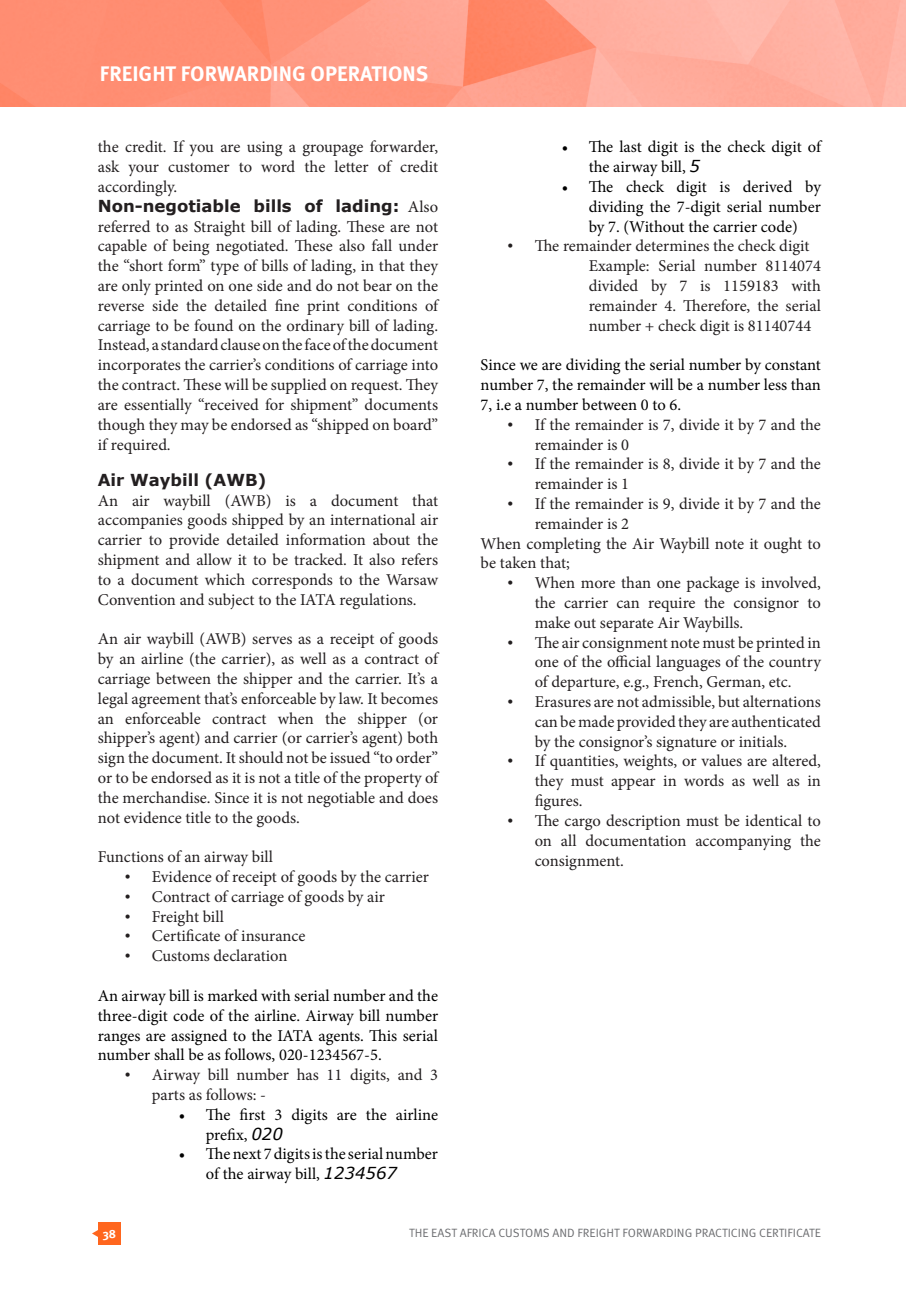
<style>
.page{position:relative;width:906px;height:1289px;background:#fff}
.page>*{position:absolute;margin:0;border:0;box-sizing:border-box;transform-origin:0 0}
.t1{font:700 21px "Meta Pro";color:#fff}
.t2{font:16.5px/19.8px "Minion Pro";letter-spacing:-.005em;color:#231f20;text-align:justify}
.t3{font:16.5px/19.8px "Minion Pro";color:#000;text-align:justify}
.t4{font:700 16.5px "Verdana";color:#231f20}
.t5{font:12px "Meta Pro";color:#6c6d70}
.t6{font:700 12px "Meta Pro";color:#fff}
.s1{font-family:"Verdana";font-weight:700}
.s2{font-family:"Times New Roman"}
.s3{font-family:"Verdana";font-style:italic}
</style>
<div class="page">
<img style="left:0;top:0;width:906px;height:106px">
<div style="left:98px;top:1221px;width:23px;height:23px;background:#ff661e"></div>
<svg style="left:92px;top:1230px;width:6px;height:7px"></svg>
<p class="t1" style="left:100px;top:60px;width:330px">FREIGHT FORWARDING OPERATIONS</p>
<p class="t2" style="left:98px;top:137px;width:342px">the credit. If you are using a groupage forwarder, ask your customer to word the letter of credit accordingly.</p>
<p class="t2" style="left:98px;top:197px;width:342px"><span class="s1">Non-negotiable bills of lading:</span> Also referred to as Straight bill of lading. These are not capable of being negotiated. These also fall under the “short form” type of bills of lading, in that they are only printed on one side and do not bear on the reverse side the detailed fine print conditions of carriage to be found on the ordinary bill of lading.<br>Instead, a standard clause on the face of the document incorporates the carrier’s conditions of carriage into the contract. These will be supplied on request. They are essentially “received for shipment” documents though they may be endorsed as “shipped on board” if required.</p>
<p class="t4" style="left:98px;top:468px;width:170px">Air Waybill (AWB)</p>
<p class="t2" style="left:98px;top:490px;width:342px">An air waybill (AWB) is a document that accompanies goods shipped by an international air carrier to provide detailed information about the shipment and allow it to be tracked. It also refers to a document which corresponds to the Warsaw Convention and subject to the IATA regulations.</p>
<p class="t2" style="left:98px;top:629px;width:342px">An air waybill (AWB) serves as a receipt of goods by an airline (the carrier), as well as a contract of carriage between the shipper and the carrier. It’s a legal agreement that’s enforceable by law. It becomes an enforceable contract when the shipper (or shipper’s agent) and carrier (or carrier’s agent) both sign the document. It should not be issued “to order” or to be endorsed as it is not a title of the property of the merchandise. Since it is not negotiable and does not evidence title to the goods.</p>
<p class="t2" style="left:98px;top:847px;width:177px">Functions of an airway bill</p>
<p class="t2" style="left:125px;top:867px;width:306px"><span class="s2">•</span> Evidence of receipt of goods by the carrier</p>
<p class="t2" style="left:125px;top:886px;width:261px"><span class="s2">•</span> Contract of carriage of goods by air</p>
<p class="t2" style="left:125px;top:906px;width:101px"><span class="s2">•</span> Freight bill</p>
<p class="t2" style="left:125px;top:926px;width:182px"><span class="s2">•</span> Certificate of insurance</p>
<p class="t2" style="left:125px;top:946px;width:164px"><span class="s2">•</span> Customs declaration</p>
<p class="t3" style="left:98px;top:985px;width:342px">An airway bill is marked with serial number and the three-digit code of the airline. Airway bill number ranges are assigned to the IATA agents. This serial number shall be as follows, 020-1234567-5.</p>
<p class="t2" style="left:152px;top:1065px;width:288px;text-indent:-27px"><span class="s2">•</span> Airway bill number has 11 digits, and 3 parts as follows: -</p>
<p class="t3" style="left:206px;top:1104px;width:234px;text-indent:-27px">• The first 3 digits are the airline prefix, <span class="s3">020</span></p>
<p class="t3" style="left:206px;top:1144px;width:234px;text-indent:-27px">• The next 7 digits is the serial number of the airway bill, <span class="s3">1234567</span></p>
<p class="t3" style="left:588px;top:137px;width:234px;text-indent:-27px">• The last digit is the check digit of the airway bill, <span class="s3">5</span></p>
<p class="t3" style="left:588px;top:177px;width:234px;text-indent:-27px">• The check digit is derived by dividing the 7-digit serial number by 7. (Without the carrier code)</p>
<p class="t2" style="left:507px;top:236px;width:303px"><span class="s2">•</span> The remainder determines the check digit</p>
<p class="t2" style="left:588px;top:256px;width:234px">Example: Serial number 8114074 divided by 7 is 1159183 with remainder 4. Therefore, the serial number + check digit is 81140744</p>
<p class="t3" style="left:480px;top:355px;width:342px">Since we are dividing the serial number by constant number 7, the remainder will be a number less than 7, i.e a number between 0 to 6.</p>
<p class="t2" style="left:534px;top:414px;width:288px;text-indent:-27px"><span class="s2">•</span> If the remainder is 7, divide it by 7 and the remainder is 0</p>
<p class="t2" style="left:534px;top:454px;width:288px;text-indent:-27px"><span class="s2">•</span> If the remainder is 8, divide it by 7 and the remainder is 1</p>
<p class="t2" style="left:534px;top:494px;width:288px;text-indent:-27px"><span class="s2">•</span> If the remainder is 9, divide it by 7 and the remainder is 2</p>
<p class="t2" style="left:480px;top:533px;width:342px">When completing the Air Waybill note it ought to be taken that;</p>
<p class="t2" style="left:534px;top:573px;width:288px;text-indent:-27px"><span class="s2">•</span> When more than one package is involved, the carrier can require the consignor to make out separate Air Waybills.</p>
<p class="t2" style="left:534px;top:632px;width:288px;text-indent:-27px"><span class="s2">•</span> The air consignment note must be printed in one of the official languages of the country of departure, e.g., French, German, etc.</p>
<p class="t2" style="left:534px;top:692px;width:288px;text-indent:-27px"><span class="s2">•</span> Erasures are not admissible, but alternations can be made provided they are authenticated by the consignor’s signature or initials.</p>
<p class="t2" style="left:534px;top:751px;width:288px;text-indent:-27px"><span class="s2">•</span> If quantities, weights, or values are altered, they must appear in words as well as in figures.</p>
<p class="t2" style="left:534px;top:810px;width:288px;text-indent:-27px"><span class="s2">•</span> The cargo description must be identical to on all documentation accompanying the consignment.</p>
<p class="t6" style="left:102px;top:1226px;width:15px">38</p>
<p class="t5" style="left:409px;top:1224px;width:413px">THE EAST AFRICA CUSTOMS AND FREIGHT FORWARDING PRACTICING CERTIFICATE</p>
</div>
